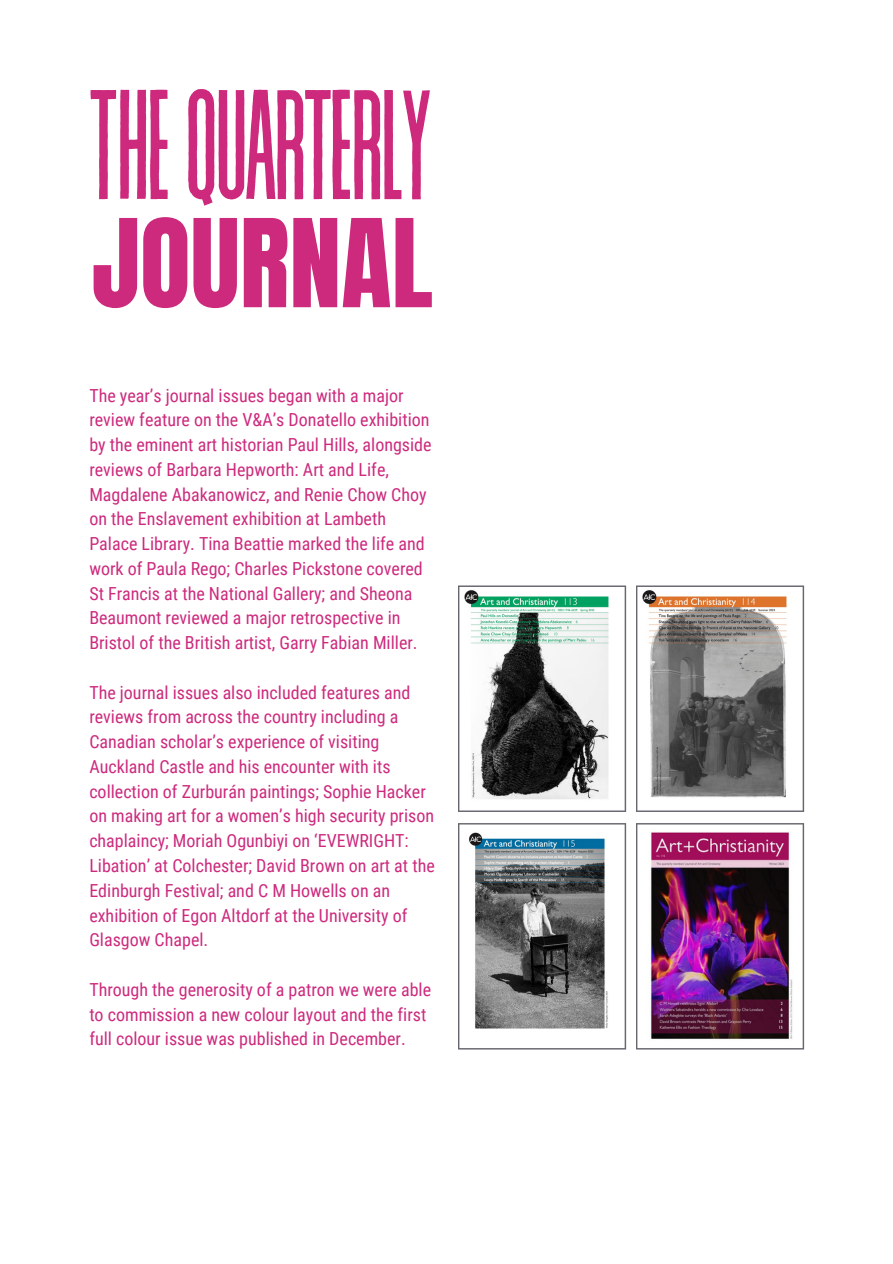
<style>
.page{position:relative;width:893px;height:1264px;background:#fff}
.page>*{position:absolute;margin:0;border:0;box-sizing:border-box;transform-origin:0 0}
.t1{font:155.55px "Revive 80 Tall";letter-spacing:-.045em;color:#cd2a7d}
.t2{font:103.95px "Anton";color:#cd2a7d}
.t3{font:18px/24.8px "Roboto Condensed";color:#cd2a7d}
</style>
<div class="page">
<svg style="left:458px;top:585px;width:168px;height:227px"></svg>
<svg style="left:636px;top:585px;width:168px;height:227px"></svg>
<img style="left:636px;top:823px;width:168px;height:226px">
<svg style="left:458px;top:823px;width:168px;height:226px"></svg>
<img style="left:463px;top:827px;width:158px;height:215px">
<p class="t1" style="left:85px;top:65px;width:349px">THEQUARTERLY</p>
<p class="t2" style="left:92px;top:189px;width:343px">JOURNAL</p>
<p class="t3" style="left:89px;top:383px;width:344px">The year’s journal issues began with a major review feature on the V&amp;A’s Donatello exhibition by the eminent art historian Paul Hills, alongside reviews of Barbara Hepworth: Art and Life, Magdalene Abakanowicz, and Renie Chow Choy on the Enslavement exhibition at Lambeth Palace Library. Tina Beattie marked the life and work of Paula Rego; Charles Pickstone covered St Francis at the National Gallery; and Sheona Beaumont reviewed a major retrospective in Bristol of the British artist, Garry Fabian Miller.</p>
<p class="t3" style="left:89px;top:680px;width:347px">The journal issues also included features and reviews from across the country including a Canadian scholar’s experience of visiting Auckland Castle and his encounter with its collection of Zurburán paintings; Sophie Hacker on making art for a women’s high security prison chaplaincy; Moriah Ogunbiyi on ‘EVEWRIGHT:<br>Libation’ at Colchester; David Brown on art at the Edinburgh Festival; and C M Howells on an exhibition of Egon Altdorf at the University of Glasgow Chapel.</p>
<p class="t3" style="left:89px;top:977px;width:343px">Through the generosity of a patron we were able to commission a new colour layout and the first full colour issue was published in December.</p>
</div>
